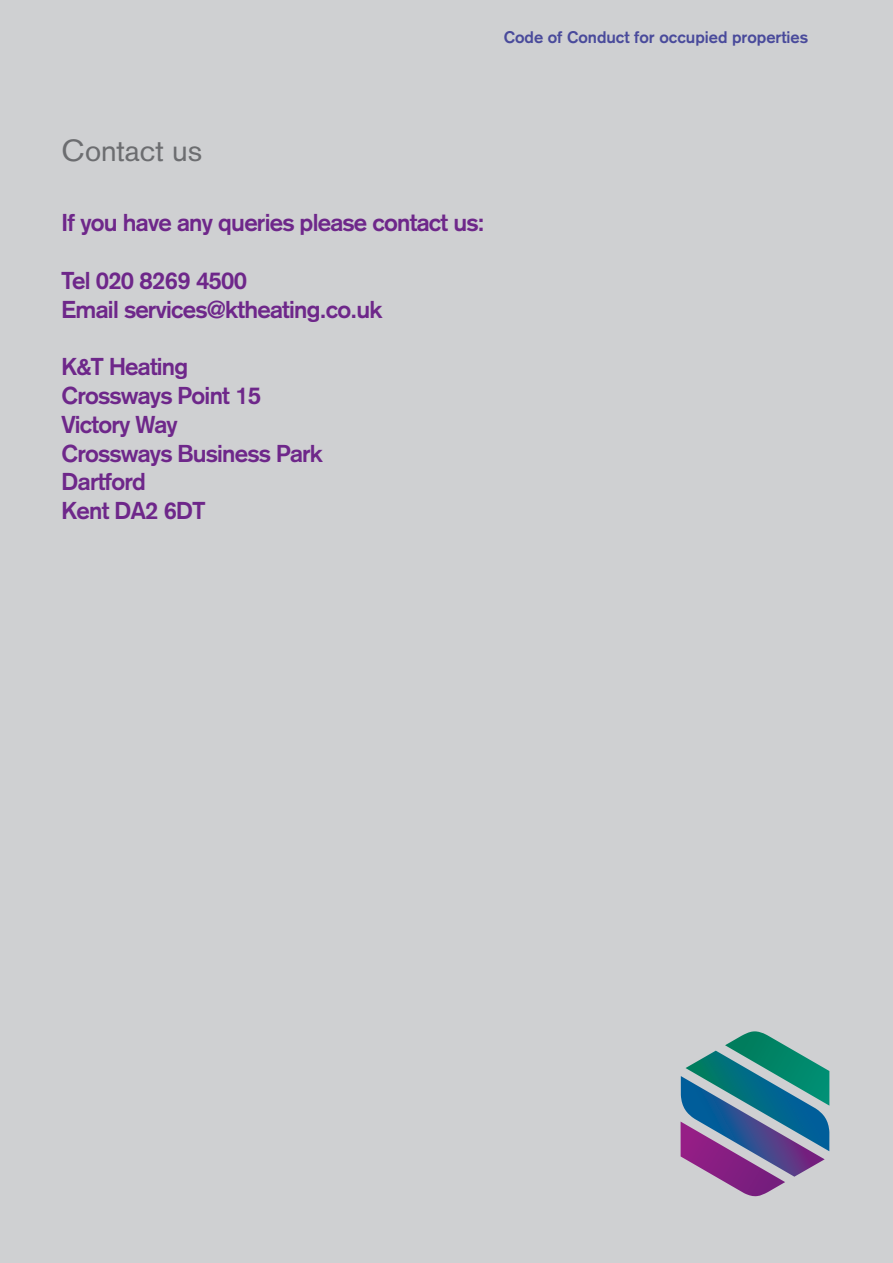
<style>
.page{position:relative;width:893px;height:1263px;background:#cfd0d2}
.page>*{position:absolute;margin:0;border:0;box-sizing:border-box;transform-origin:0 0}
.t1{font:30px "Akzidenz Grotesk";color:#6c6d70}
.t2{font:700 24px/28.8px "Akzidenz Grotesk";letter-spacing:-.03em;color:#6e278a}
.t3{font:700 16.5px "Akzidenz Grotesk";color:#494a9b}
</style>
<div class="page">
<svg style="left:681px;top:1031px;width:148px;height:165px"></svg>
<p class="t3" style="left:504px;top:27px;width:306px">Code of Conduct for occupied properties</p>
<p class="t1" style="left:62px;top:133px;width:142px">Contact us</p>
<p class="t2" style="left:62px;top:208px;width:424px">If you have any queries please contact us:</p>
<p class="t2" style="left:62px;top:266px;width:322px">Tel 020 8269 4500<br>Email services@ktheating.co.uk</p>
<p class="t2" style="left:62px;top:352px;width:263px">K&amp;T Heating<br>Crossways Point 15<br>Victory Way<br>Crossways Business Park<br>Dartford<br>Kent DA2 6DT</p>
</div>
